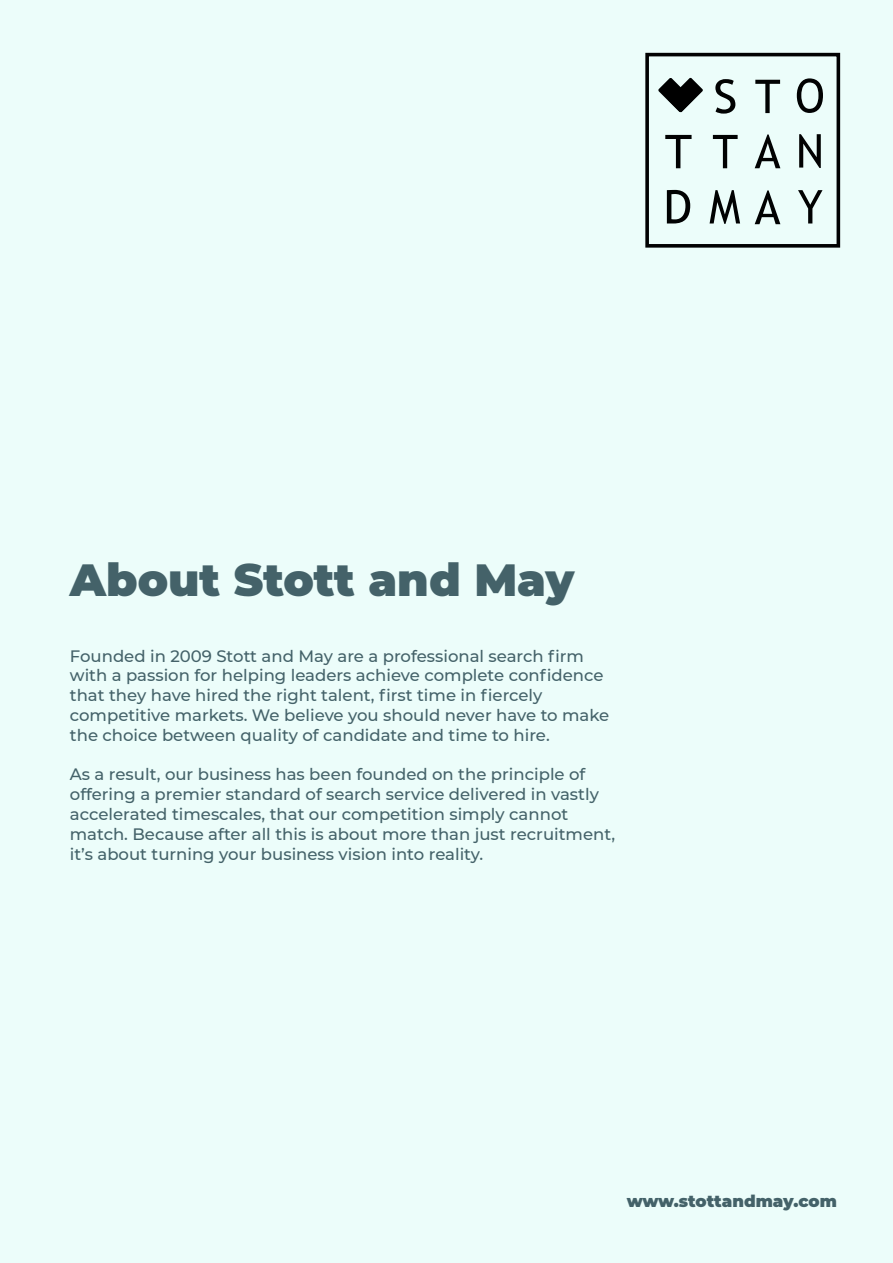
<style>
.page{position:relative;width:893px;height:1263px;background:#ecfdfa}
.page>*{position:absolute;margin:0;border:0;box-sizing:border-box;transform-origin:0 0}
.t1{font:900 45px "Montserrat";color:#446269}
.t2{font:500 16.5px/19.8px "Montserrat";color:#446269}
.t3{font:900 16.5px "Montserrat";color:#446269}
</style>
<div class="page">
<div style="left:645px;top:53px;width:195px;height:195px;border:4px solid #010202"></div>
<svg style="left:755px;top:80px;width:25px;height:33px"></svg>
<svg style="left:797px;top:78px;width:26px;height:35px"></svg>
<svg style="left:665px;top:135px;width:27px;height:33px"></svg>
<svg style="left:713px;top:135px;width:25px;height:33px"></svg>
<svg style="left:755px;top:134px;width:25px;height:34px"></svg>
<svg style="left:799px;top:134px;width:22px;height:34px"></svg>
<svg style="left:667px;top:190px;width:23px;height:33px"></svg>
<svg style="left:710px;top:190px;width:30px;height:34px"></svg>
<svg style="left:755px;top:190px;width:25px;height:34px"></svg>
<svg style="left:798px;top:190px;width:24px;height:33px"></svg>
<svg style="left:658px;top:78px;width:45px;height:34px"></svg>
<svg style="left:715px;top:79px;width:20px;height:35px"></svg>
<h1 class="t1" style="left:70px;top:547px;width:506px">About Stott and May</h1>
<p class="t2" style="left:70px;top:645px;width:541px">Founded in 2009 Stott and May are a professional search firm with a passion for helping leaders achieve complete confidence that they have hired the right talent, first time in fiercely competitive markets. We believe you should never have to make the choice between quality of candidate and time to hire.</p>
<p class="t2" style="left:70px;top:764px;width:547px">As a result, our business has been founded on the principle of offering a premier standard of search service delivered in vastly accelerated timescales, that our competition simply cannot match. Because after all this is about more than just recruitment, it’s about turning your business vision into reality.</p>
<p class="t3" style="left:627px;top:1188px;width:212px">www.stottandmay.com</p>
</div>
